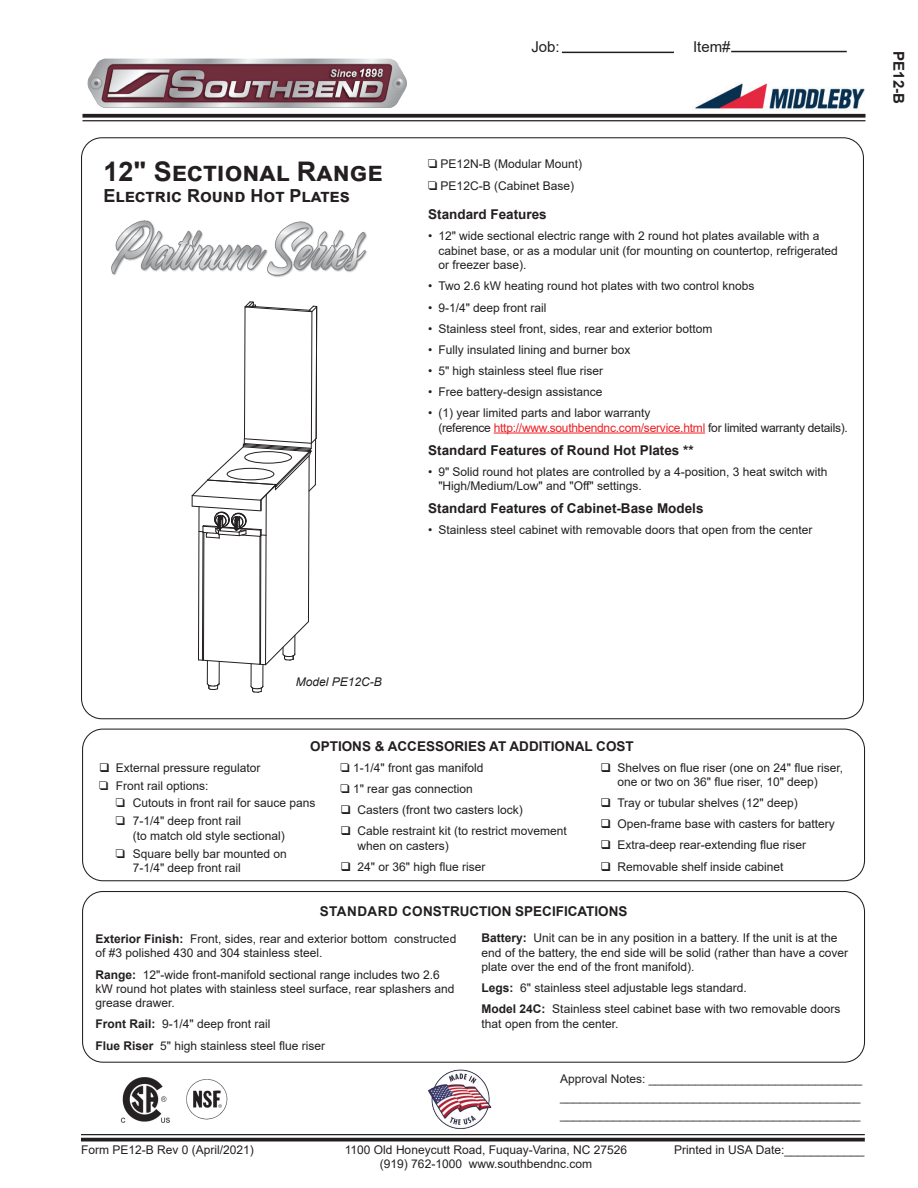
<style>
.page{position:relative;width:918px;height:1188px;background:#fff}
.page>*{position:absolute;margin:0;border:0;box-sizing:border-box;transform-origin:0 0}
.t1{font:700 27px "Arial";color:#231f20}
.t2{font:700 18px "Arial";color:#231f20}
.t3{font:15px "Arial";color:#231f20}
.t4{font:700 15px "Arial";color:#231f20}
.t5{font:700 13.5px "Arial";color:#231f20}
.t6{font:12px/14.4px "Arial";color:#231f20}
.t7{font:12px/14.4px "Arial";letter-spacing:-.02em;color:#231f20}
.t8{font:italic 12px "Arial";color:#231f20}
.s1{color:#ee1f23}
.s2{font-weight:700}
</style>
<div class="page">
<hr style="left:81px;top:1134px;width:784px;height:1px;background:#231f20">
<svg style="left:81px;top:1138px;width:784px;height:4px;background:#3e3a3b"></svg>
<img style="left:186px;top:1079px;width:42px;height:41px">
<img style="left:120px;top:1077px;width:50px;height:46px">
<hr style="left:562px;top:52px;width:112px;height:1px;background:#231f20">
<hr style="left:731px;top:51px;width:116px;height:1px;background:#231f20">
<svg style="left:82px;top:114px;width:784px;height:4px;background:#373435"></svg>
<hr style="left:82px;top:120px;width:784px;height:1px;background:#231f20">
<img style="left:82px;top:58px;width:330px;height:56px">
<img style="left:428px;top:1069px;width:64px;height:60px">
<div style="left:82px;top:891px;width:783px;height:172px;border:1px solid #231f20;border-radius:20px"></div>
<div style="left:82px;top:729px;width:783px;height:152px;border:1px solid #231f20;border-radius:20px"></div>
<img style="left:695px;top:83px;width:170px;height:27px">
<hr style="left:494px;top:433px;width:211px;height:1px;background:#ee1f23">
<img style="left:111px;top:220px;width:256px;height:57px">
<svg style="left:192px;top:302px;width:125px;height:391px"></svg>
<div style="left:227px;top:468px;width:47px;height:12px;border:1px solid #231f20;border-radius:50%"></div>
<div style="left:245px;top:451px;width:47px;height:12px;border:1px solid #231f20;border-radius:50%"></div>
<h1 class="t1" style="left:103px;top:152px;width:281px">12" Sectional Range</h1>
<h2 class="t2" style="left:103px;top:183px;width:248px">Electric Round Hot Plates</h2>
<p class="t3" style="left:531px;top:36px;width:30px">Job:</p>
<p class="t3" style="left:693px;top:36px;width:39px">Item#</p>
<p class="t6" style="left:441px;top:154px;width:143px;line-height:21.1px">PE12N-B (Modular Mount)<br>PE12C-B (Cabinet Base)</p>
<p class="t5" style="left:428px;top:205px;width:120px">Standard Features</p>
<p class="t6" style="left:438px;top:229px;width:401px;text-indent:-10px">• 12" wide sectional electric range with 2 round hot plates available with a cabinet base, or as a modular unit (for mounting on countertop, refrigerated or freezer base).</p>
<p class="t6" style="left:428px;top:279px;width:328px">• Two 2.6 kW heating round hot plates with two control knobs</p>
<p class="t6" style="left:428px;top:300px;width:120px">• 9-1/4" deep front rail</p>
<p class="t6" style="left:428px;top:321px;width:286px">• Stainless steel front, sides, rear and exterior bottom</p>
<p class="t6" style="left:428px;top:342px;width:204px">• Fully insulated lining and burner box</p>
<p class="t6" style="left:428px;top:364px;width:177px">• 5" high stainless steel flue riser</p>
<p class="t6" style="left:428px;top:385px;width:176px">• Free battery-design assistance</p>
<p class="t7" style="left:438px;top:406px;width:411px;text-indent:-10px">• (1) year limited parts and labor warranty<br>(reference <span class="s1">http://www.southbendnc.com/service.html</span> for limited warranty details).</p>
<p class="t5" style="left:428px;top:440px;width:267px">Standard Features of Round Hot Plates **</p>
<p class="t6" style="left:438px;top:464px;width:391px;text-indent:-10px">• 9" Solid round hot plates are controlled by a 4-position, 3 heat switch with "High/Medium/Low" and "Off" settings.</p>
<p class="t5" style="left:428px;top:499px;width:277px">Standard Features of Cabinet-Base Models</p>
<p class="t6" style="left:428px;top:523px;width:386px">• Stainless steel cabinet with removable doors that open from the center</p>
<p class="t4" style="left:909px;top:51px;width:54px;rotate:90deg">PE12-B</p>
<p class="t8" style="left:296px;top:674px;width:88px">Model PE12C-B</p>
<p class="t5" style="left:310px;top:737px;width:325px">OPTIONS &amp; ACCESSORIES AT ADDITIONAL COST</p>
<p class="t6" style="left:116px;top:758px;width:146px;line-height:17.9px;text-indent:-17px">❑ External pressure regulator<br>Front rail options:</p>
<p class="t6" style="left:133px;top:794px;width:184px;line-height:17.9px">Cutouts in front rail for sauce pans<br>7-1/4" deep front rail</p>
<p class="t6" style="left:133px;top:827px;width:156px;line-height:17.9px">(to match old style sectional)<br>Square belly bar mounted on</p>
<p class="t6" style="left:133px;top:861px;width:110px">7-1/4" deep front rail</p>
<p class="t6" style="left:353px;top:757px;width:132px;line-height:21.1px">1-1/4" front gas manifold<br>1" rear gas connection</p>
<p class="t6" style="left:341px;top:803px;width:184px">❑ Casters (front two casters lock)</p>
<p class="t6" style="left:357px;top:824px;width:211px;text-indent:-17px">❑ Cable restraint kit (to restrict movement when on casters)</p>
<p class="t6" style="left:341px;top:859px;width:146px">❑ 24" or 36" high flue riser</p>
<p class="t6" style="left:617px;top:760px;width:227px;text-indent:-17px">❑ Shelves on flue riser (one on 24" flue riser, one or two on 36" flue riser, 10" deep)</p>
<p class="t6" style="left:600px;top:796px;width:199px">❑ Tray or tubular shelves (12" deep)</p>
<p class="t6" style="left:600px;top:817px;width:236px">❑ Open-frame base with casters for battery</p>
<p class="t6" style="left:600px;top:838px;width:207px">❑ Extra-deep rear-extending flue riser</p>
<p class="t6" style="left:600px;top:859px;width:184px">❑ Removable shelf inside cabinet</p>
<p class="t5" style="left:320px;top:902px;width:309px">STANDARD CONSTRUCTION SPECIFICATIONS</p>
<p class="t6" style="left:96px;top:931px;width:362px"><span class="s2">Exterior Finish:</span> Front, sides, rear and exterior bottom constructed of #3 polished 430 and 304 stainless steel.</p>
<p class="t6" style="left:96px;top:967px;width:360px"><span class="s2">Range:</span> 12"-wide front-manifold sectional range includes two 2.6 kW round hot plates with stainless steel surface, rear splashers and grease drawer.</p>
<p class="t6" style="left:96px;top:1014px;width:231px;line-height:21.1px"><span class="s2">Front Rail:</span> 9-1/4" deep front rail<br><span class="s2">Flue Riser</span> 5" high stainless steel flue riser</p>
<p class="t6" style="left:482px;top:931px;width:368px"><span class="s2">Battery:</span> Unit can be in any position in a battery. If the unit is at the end of the battery, the end side will be solid (rather than have a cover plate over the end of the front manifold).</p>
<p class="t6" style="left:482px;top:977px;width:360px;line-height:21.1px"><span class="s2">Legs:</span> 6" stainless steel adjustable legs standard.<br><span class="s2">Model 24C:</span> Stainless steel cabinet base with two removable doors</p>
<p class="t6" style="left:482px;top:1016px;width:138px">that open from the center.</p>
<p class="t6" style="left:560px;top:1070px;width:304px;line-height:18px">Approval Notes: ________________________________ _____________________________________________ _____________________________________________</p>
<p class="t6" style="left:345px;top:1142px;width:284px;text-align:center">1100 Old Honeycutt Road, Fuquay-Varina, NC 27526 (919) 762-1000 www.southbendnc.com</p>
<p class="t6" style="left:81px;top:1142px;width:174px">Form PE12-B Rev 0 (April/2021)</p>
<p class="t6" style="left:674px;top:1142px;width:192px">Printed in USA Date:____________</p>
</div>
